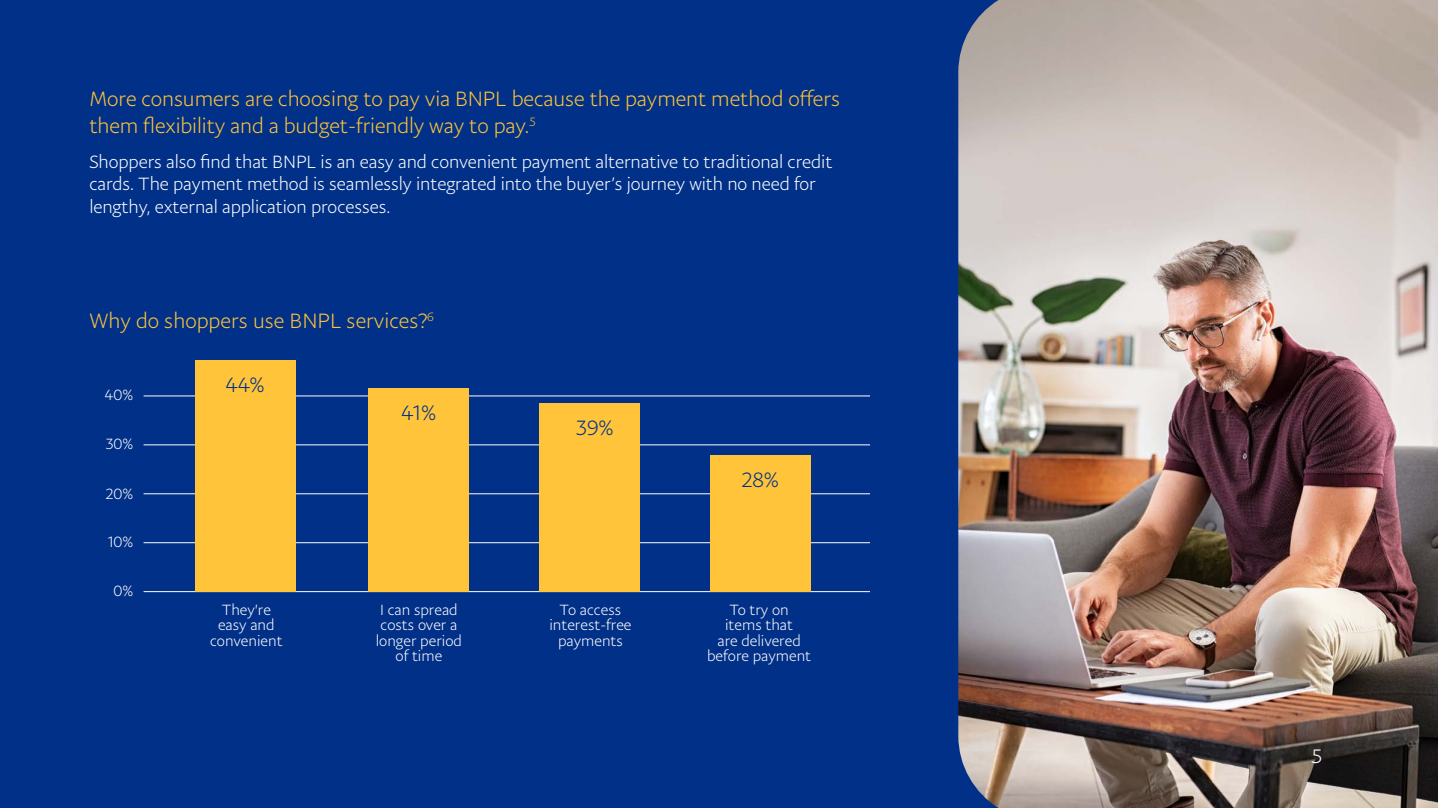
<style>
.page{position:relative;width:1438px;height:808px;background:#fff}
.page>*{position:absolute;margin:0;border:0;box-sizing:border-box;transform-origin:0 0}
.t1{font:300 21px/27px "Pay Pal Sans Big";letter-spacing:-.005em;color:#ffc43a}
.t2{font:300 21px "Pay Pal Sans Big";color:#003087}
.t3{font:300 21px "Pay Pal Sans Small";color:#fff}
.t4{font:300 18px/22.5px "Pay Pal Sans Big";letter-spacing:-.005em;color:#fff}
.t5{font:300 15px/15.3px "Pay Pal Sans Big";color:#fff;text-align:center}
</style>
<div class="page">
<div style="left:0;top:0;width:1437px;height:808px;background:#003087"></div>
<img style="left:958px;top:0;width:479px;height:808px">
<hr style="left:143px;top:591px;width:727px;height:1px;background:#fff">
<hr style="left:143px;top:542px;width:727px;height:1px;background:#fff">
<hr style="left:143px;top:493px;width:727px;height:1px;background:#fff">
<hr style="left:143px;top:445px;width:727px;height:1px;background:#fff">
<hr style="left:143px;top:396px;width:727px;height:1px;background:#fff">
<div style="left:195px;top:361px;width:100px;height:231px;background:#ffc43a"></div>
<div style="left:369px;top:389px;width:100px;height:203px;background:#ffc43a"></div>
<div style="left:539px;top:404px;width:100px;height:188px;background:#ffc43a"></div>
<div style="left:710px;top:455px;width:100px;height:137px;background:#ffc43a"></div>
<p class="t1" style="left:89px;top:84px;width:752px">More consumers are choosing to pay via BNPL because the payment method offers them flexibility and a budget-friendly way to pay.<sup>5</sup></p>
<p class="t4" style="left:89px;top:150px;width:744px">Shoppers also find that BNPL is an easy and convenient payment alternative to traditional credit cards. The payment method is seamlessly integrated into the buyer’s journey with no need for lengthy, external application processes.</p>
<p class="t1" style="left:89px;top:307px;width:346px">Why do shoppers use BNPL services?<sup>6</sup></p>
<p class="t5" style="left:105px;top:387px;width:30px">40%</p>
<p class="t5" style="left:106px;top:436px;width:29px">30%</p>
<p class="t5" style="left:106px;top:485px;width:29px">20%</p>
<p class="t5" style="left:108px;top:534px;width:27px">10%</p>
<p class="t5" style="left:113px;top:583px;width:21px">0%</p>
<p class="t2" style="left:226px;top:372px;width:40px">44%</p>
<p class="t2" style="left:401px;top:400px;width:36px">41%</p>
<p class="t2" style="left:576px;top:415px;width:39px">39%</p>
<p class="t2" style="left:741px;top:466px;width:39px">28%</p>
<p class="t5" style="left:210px;top:602px;width:74px">They're easy and convenient</p>
<p class="t5" style="left:376px;top:602px;width:88px">I can spread costs over a longer period of time</p>
<p class="t5" style="left:549px;top:602px;width:84px">To access interest-free payments</p>
<p class="t5" style="left:707px;top:602px;width:106px">To try on<br>items that<br>are delivered before payment</p>
<p class="t3" style="left:1310px;top:743px;width:14px">5</p>
</div>
